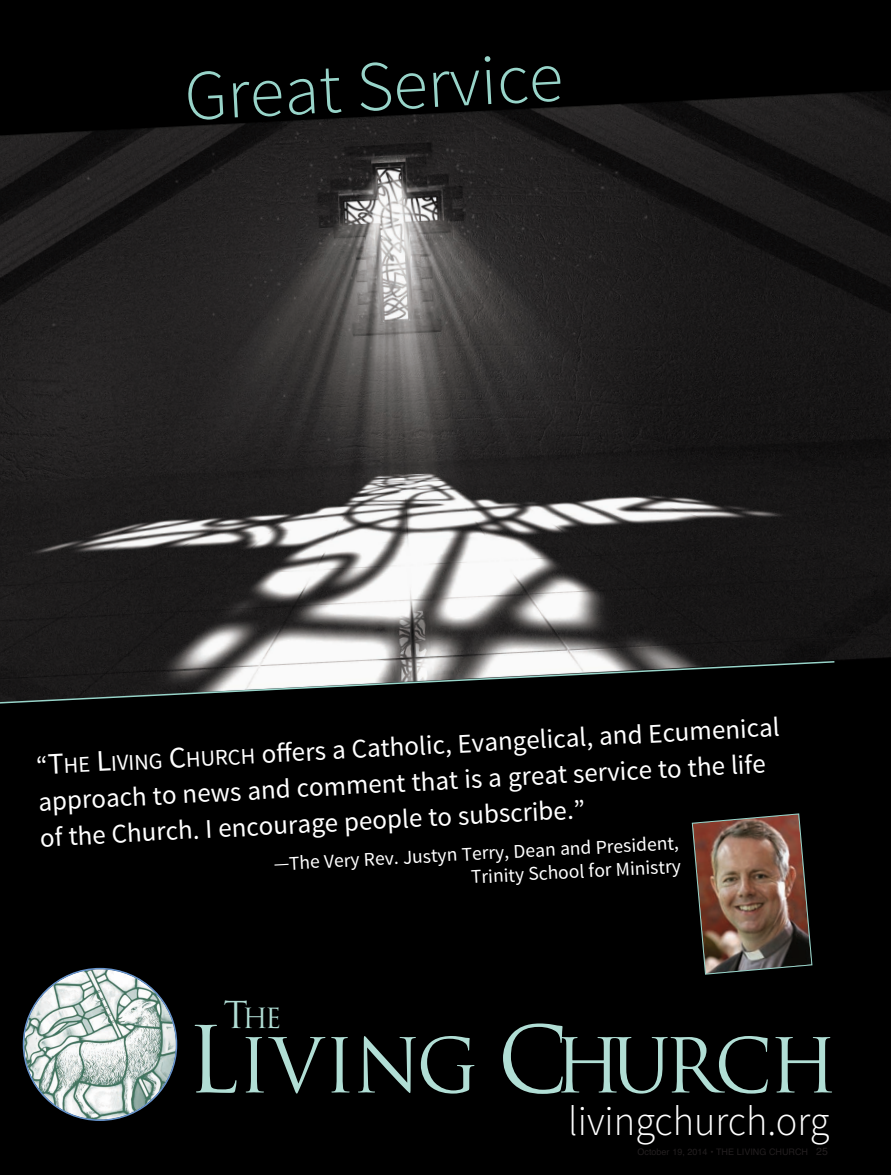
<style>
.page{position:relative;width:891px;height:1175px;background:#fff}
.page>*{position:absolute;margin:0;border:0;box-sizing:border-box;transform-origin:0 0}
.t1{font:73.35px "Trajan Pro";letter-spacing:-.05em;color:#b1ded5}
.t2{font:300 70.95px "Source Sans Pro";color:#98d4c9}
.t3{font:300 41.7px "Source Sans Pro";color:#fff}
.t4{font:27.15px "Trajan Pro";color:#b1ded5}
.t5{font:27px/36px "Source Sans Pro";color:#fff}
.t6{font:19.5px/23.4px "Source Sans Pro";color:#fff;text-align:right}
.t7{font:9px "Helvetica";color:#231f20}
.s1{font-size:30px}
.s2{font-size:22.5px}
.s3{font-size:36.15px}
.s4{font-size:89.7px}
.s5{font-size:10.5px}
</style>
<div class="page">
<img style="left:0;top:0;width:891px;height:1174px">
<img style="left:692px;top:813px;width:121px;height:162px">
<svg style="left:0;top:660px;width:836px;height:46px;background:#3e3f3f"></svg>
<svg style="left:23px;top:967px;width:154px;height:153px"></svg>
<h2 class="t2" style="left:183px;top:69px;width:380px;rotate:-3deg">Great Service</h2>
<p class="t5" style="left:36px;top:750px;width:746px;rotate:-3deg">“<span class="s1">T</span><span class="s2">he</span> <span class="s1">L</span><span class="s2">iving</span> <span class="s1">C</span><span class="s2">hurCh</span> off ers a Catholic, evangelical, and ecumenical approach to news and comment that is a great service to the life of the Church. i encourage people to subscribe.”</p>
<p class="t6" style="left:273px;top:853px;width:408px;rotate:-3deg">—The very rev. Justyn Terry, Dean and President,<br>Trinity School forMinistry</p>
<p class="t4" style="left:224px;top:1007px;width:59px"><span class="s3">T</span>HE</p>
<h1 class="t1" style="left:187px;top:1037px;width:653px"><span class="s4">L</span>IVING <span class="s4">C</span>HURCH</h1>
<h3 class="t3" style="left:568px;top:1105px;width:263px">livingchurch.org</h3>
<p class="t7" style="left:638px;top:1147px;width:192px">October 19, 2014 • THE LIVING CHURCH <span class="s5">25</span></p>
</div>
